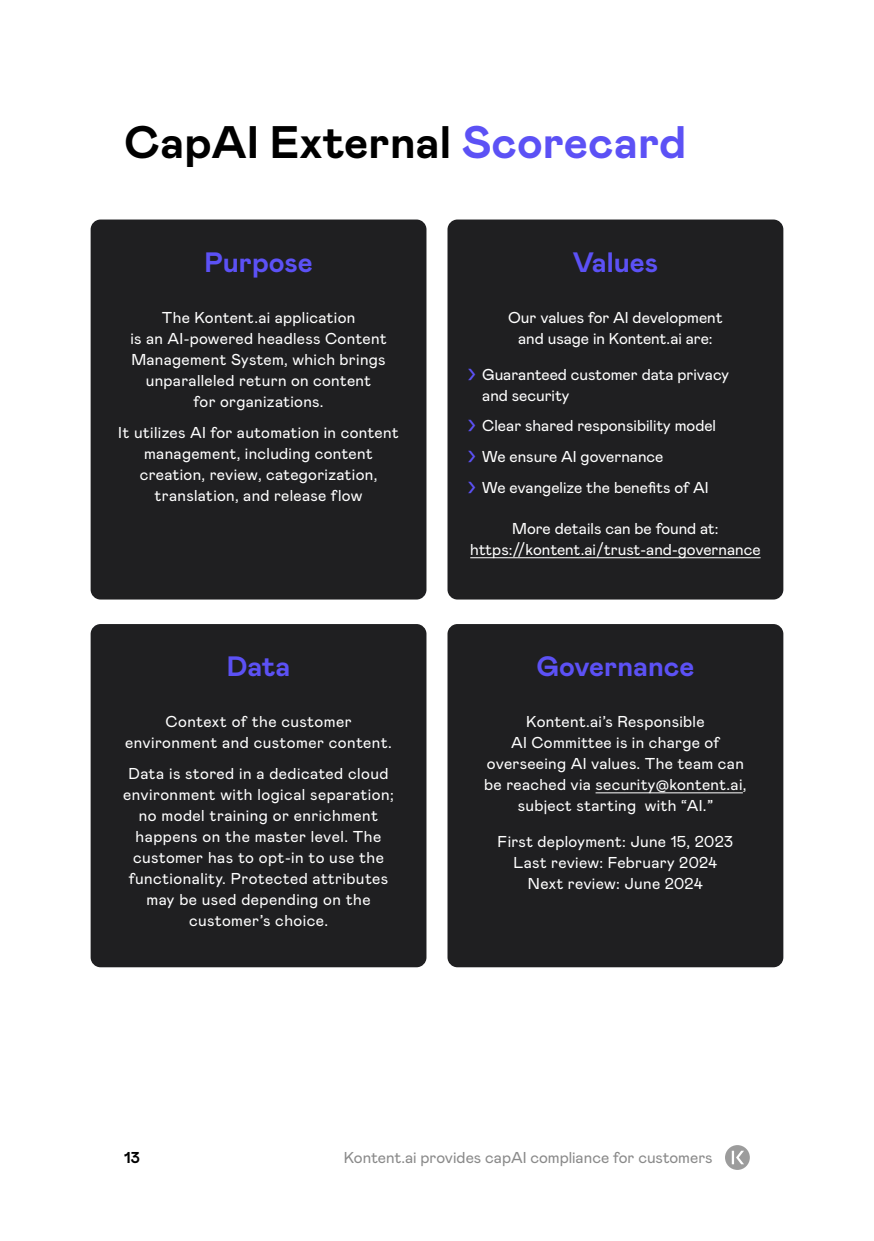
<style>
.page{position:relative;width:874px;height:1241px;background:#fff}
.page>*{position:absolute;margin:0;border:0;box-sizing:border-box;transform-origin:0 0}
.t1{font:700 45.5px "Mabry Pro";color:#000}
.body_text_-_white{font:700 28px "Mabry Pro";color:#5c51f5}
.body_text_-_white-2{font:15.75px/21px "Mabry Pro";letter-spacing:.02em;color:#fff;text-align:center}
.body_text_-_white-3{font:15.75px/21px "Mabry Pro";color:#fff;text-align:center}
.t2{font:15.75px "Mabry Pro";color:#8a8a8a}
.t3{font:700 15.75px "Mabry Pro";color:#000}
.s1{color:#5c51f5}
</style>
<div class="page">
<svg style="left:725px;top:1145px;width:24px;height:24px"></svg>
<div style="left:91px;top:219px;width:335px;height:380px;background:#1f1f21;border-radius:10px"></div>
<div style="left:91px;top:624px;width:335px;height:343px;background:#1f1f21;border-radius:10px"></div>
<div style="left:447px;top:219px;width:336px;height:380px;background:#1f1f21;border-radius:10px"></div>
<div style="left:447px;top:624px;width:336px;height:343px;background:#1f1f21;border-radius:10px"></div>
<hr style="left:595px;top:792px;width:147px;height:1px;background:#fff">
<hr style="left:470px;top:557px;width:290px;height:1px;background:#fff">
<h2 class="t1" style="left:124px;top:115px;width:563px">CapAI External <span class="s1">Scorecard</span></h2>
<p class="body_text_-_white" style="left:204px;top:245px;width:110px">Purpose</p>
<p class="body_text_-_white-2" style="left:130px;top:307px;width:258px">The Kontent.ai application<br>is an AI-powered headless Content<br>Management System, which brings unparalleled return on content<br>for organizations.</p>
<p class="body_text_-_white-2" style="left:118px;top:422px;width:282px">It utilizes AI for automation in content management, including content creation, review, categorization, translation, and release flow</p>
<p class="body_text_-_white" style="left:226px;top:649px;width:65px">Data</p>
<p class="body_text_-_white-2" style="left:125px;top:711px;width:268px">Context of the customer environment and customer content.</p>
<p class="body_text_-_white-2" style="left:123px;top:763px;width:272px">Data is stored in a dedicated cloud environment with logical separation; no model training or enrichment happens on the master level. The customer has to opt-in to use the functionality. Protected attributes may be used depending on the customer’s choice.</p>
<p class="body_text_-_white" style="left:572px;top:245px;width:87px">Values</p>
<p class="body_text_-_white-3" style="left:508px;top:307px;width:216px">Our values for AI development and usage in Kontent.ai are:</p>
<p class="body_text_-_white-3" style="left:482px;top:364px;width:248px;text-align:left;text-indent:-15px"><span class="s1">❯</span> Guaranteed customer data privacy and security</p>
<p class="body_text_-_white-3" style="left:467px;top:416px;width:250px"><span class="s1">❯</span> Clear shared responsibility model</p>
<p class="body_text_-_white-3" style="left:467px;top:446px;width:197px"><span class="s1">❯</span> We ensure AI governance</p>
<p class="body_text_-_white-3" style="left:467px;top:477px;width:242px"><span class="s1">❯</span> We evangelize the benefits of AI</p>
<p class="body_text_-_white-3" style="left:512px;top:518px;width:208px">More details can be found at:</p>
<p class="body_text_-_white-3" style="left:470px;top:539px;width:292px">https://kontent.ai/trust-and-governance</p>
<p class="body_text_-_white" style="left:536px;top:649px;width:160px">Governance</p>
<p class="body_text_-_white-2" style="left:484px;top:711px;width:264px">Kontent.ai’s Responsible<br>AI Committee is in charge of overseeing AI values. The team can be reached via security@kontent.ai, subject starting with “AI.”</p>
<p class="body_text_-_white-2" style="left:497px;top:831px;width:237px">First deployment: June 15, 2023</p>
<p class="body_text_-_white-2" style="left:513px;top:852px;width:205px">Last review: February 2024</p>
<p class="body_text_-_white-2" style="left:527px;top:873px;width:176px">Next review: June 2024</p>
<p class="t3" style="left:124px;top:1148px;width:17px">13</p>
<p class="t2" style="left:343px;top:1148px;width:370px">Kontent.ai provides capAI compliance for customers</p>
</div>
